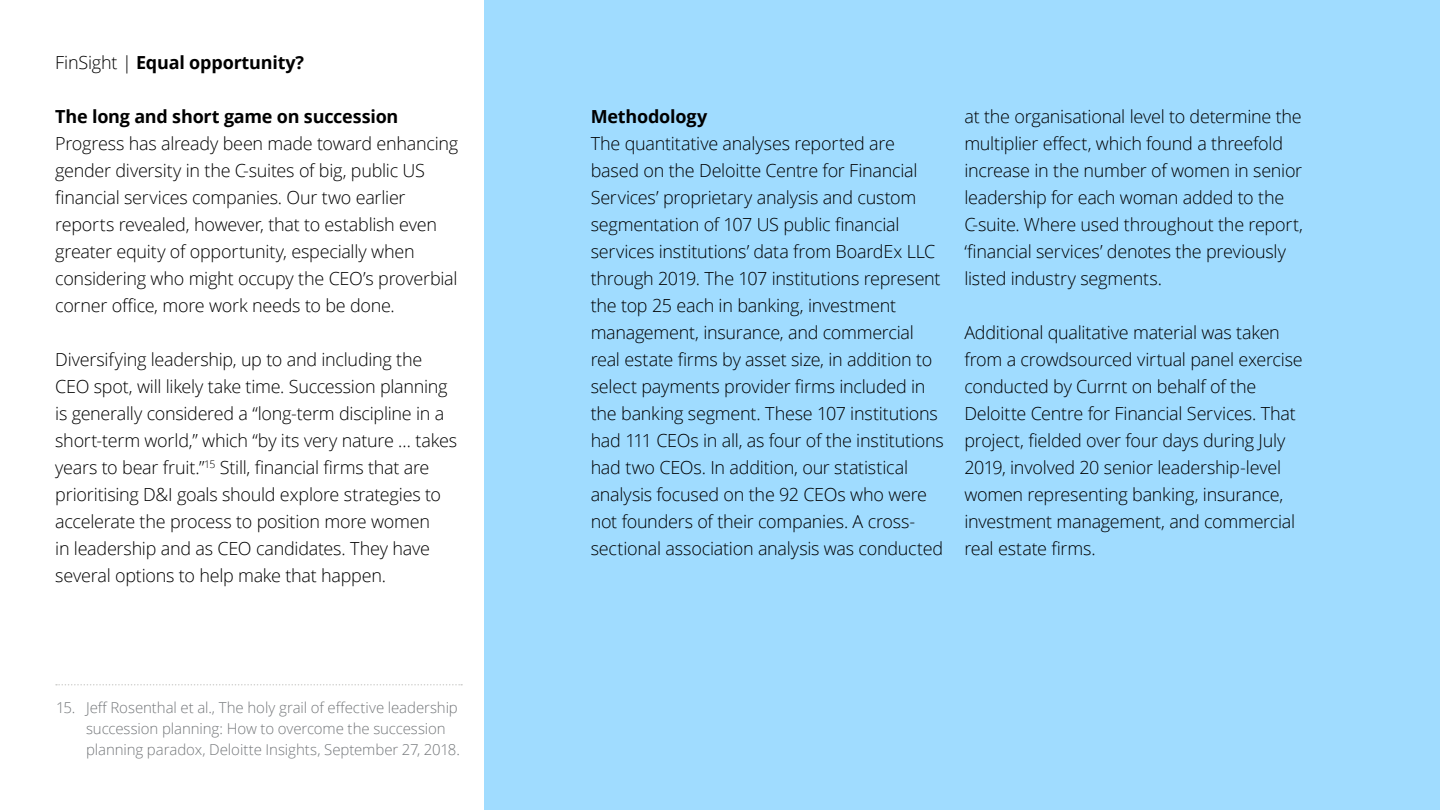
<style>
.page{position:relative;width:1440px;height:810px;background:#fff}
.page>*{position:absolute;margin:0;border:0;box-sizing:border-box;transform-origin:0 0}
.t1{font:300 18px/27px "Open Sans";letter-spacing:-.015em;color:#000}
.t2{font:700 18px "Open Sans";letter-spacing:-.01em;color:#000}
.t3{font:300 15px/21px "Open Sans";letter-spacing:-.005em;color:#75787b}
.s1{font-weight:300}
</style>
<div class="page">
<div style="left:484px;top:0;width:956px;height:810px;background:#a0dcff"></div>
<svg style="left:56px;top:684px;width:406px;height:2px"></svg>
<p class="t2" style="left:55px;top:50px;width:250px"><span class="s1">FinSight |</span> Equal opportunity?</p>
<p class="t2" style="left:55px;top:104px;width:345px">The long and short game on succession</p>
<p class="t1" style="left:55px;top:130px;width:404px">Progress has already been made toward enhancing gender diversity in the C-suites of big, public US financial services companies. Our two earlier reports revealed, however, that to establish even greater equity of opportunity, especially when considering who might occupy the CEO’s proverbial corner office, more work needs to be done.</p>
<p class="t1" style="left:55px;top:346px;width:403px">Diversifying leadership, up to and including the CEO spot, will likely take time. Succession planning is generally considered a “long-term discipline in a short-term world,” which “by its very nature … takes years to bear fruit.”<sup>15</sup> Still, financial firms that are prioritising D&amp;I goals should explore strategies to accelerate the process to position more women<br>in leadership and as CEO candidates. They have several options to help make that happen.</p>
<p class="t3" style="left:86px;top:696px;width:376px;text-indent:-30px">15. Jeff Rosenthal et al., The holy grail of effective leadership succession planning: How to overcome the succession planning paradox, Deloitte Insights, September 27, 2018.</p>
<p class="t2" style="left:591px;top:104px;width:118px">Methodology</p>
<p class="t1" style="left:591px;top:130px;width:355px">The quantitative analyses reported are based on the Deloitte Centre for Financial Services’ proprietary analysis and custom segmentation of 107 US public financial services institutions’ data from BoardEx LLC through 2019. The 107 institutions represent the top 25 each in banking, investment management, insurance, and commercial real estate firms by asset size, in addition to select payments provider firms included in the banking segment. These 107 institutions had 111 CEOs in all, as four of the institutions had two CEOs. In addition, our statistical analysis focused on the 92 CEOs who were not founders of their companies. A cross&shy;sectional association analysis was conducted</p>
<p class="t1" style="left:964px;top:103px;width:340px">at the organisational level to determine the multiplier effect, which found a threefold increase in the number of women in senior leadership for each woman added to the C-suite. Where used throughout the report, ‘financial services’ denotes the previously listed industry segments.</p>
<p class="t1" style="left:964px;top:319px;width:340px">Additional qualitative material was taken from a crowdsourced virtual panel exercise conducted by Currnt on behalf of the Deloitte Centre for Financial Services. That project, fielded over four days during July 2019, involved 20 senior leadership-level women representing banking, insurance, investment management, and commercial real estate firms.</p>
</div>
